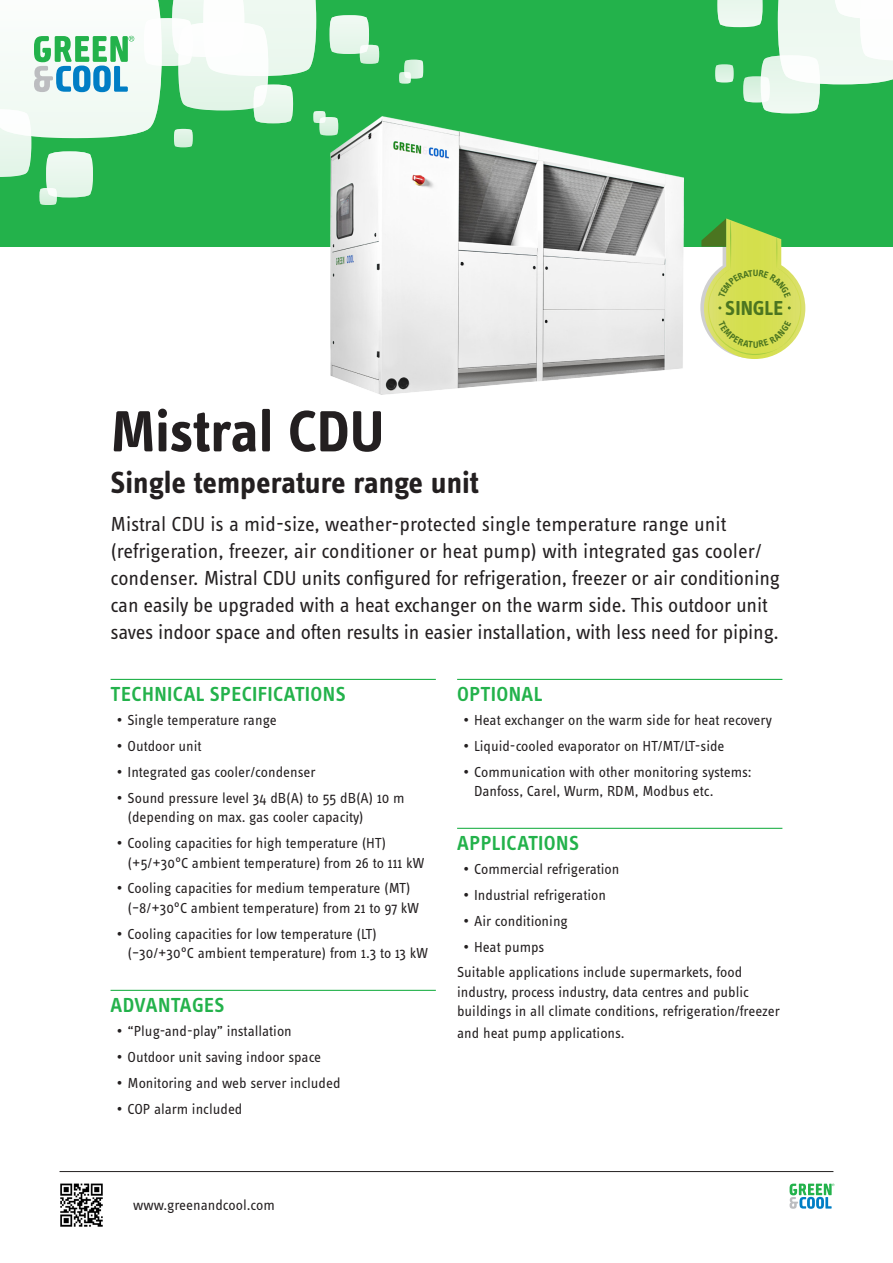
<style>
.page{position:relative;width:893px;height:1263px;background:#fff}
.page>*{position:absolute;margin:0;border:0;box-sizing:border-box;transform-origin:0 0}
.Rubrik{font:700 60px "Info OT Text";letter-spacing:-.01em;color:#231f20}
.Rubrik-2{font:700 31.5px "Info OT Text";color:#231f20}
.Ingress{font:21px/27px "Info OT Text";letter-spacing:-.01em;color:#231f20}
.Rubrik_2{font:600 21px "Info OT Text";letter-spacing:.02em;color:#23b24b}
.t1{font:700 20.85px "Info OT Text";color:#4b7520}
.Punktlista{font:15px/19.5px "Info OT Text";color:#231f20}
</style>
<div class="page">
<div style="left:0;top:0;width:893px;height:247px;background:#23b24b"></div>
<svg style="left:399px;top:60px;width:24px;height:24px"></svg>
<svg style="left:0;top:0;width:379px;height:205px"></svg>
<svg style="left:715px;top:0;width:178px;height:113px"></svg>
<svg style="left:790px;top:1183px;width:44px;height:26px"></svg>
<hr style="left:60px;top:1171px;width:773px;height:1px;background:#231f20">
<img style="left:60px;top:1183px;width:43px;height:44px">
<img style="left:330px;top:116px;width:353px;height:279px">
<hr style="left:111px;top:679px;width:325px;height:1px;background:#23b24b">
<hr style="left:111px;top:990px;width:325px;height:1px;background:#23b24b">
<hr style="left:457px;top:679px;width:325px;height:1px;background:#23b24b">
<hr style="left:457px;top:828px;width:325px;height:1px;background:#23b24b">
<svg style="left:700px;top:218px;width:105px;height:141px"></svg>
<p class="Rubrik" style="left:111px;top:394px;width:275px">Mistral CDU</p>
<p class="Rubrik-2" style="left:111px;top:463px;width:370px">Single temperature range unit</p>
<h3 class="t1" style="left:725px;top:296px;width:60px">SINGLE</h3>
<p class="Ingress" style="left:111px;top:510px;width:671px">Mistral CDU is a mid-size, weather-protected single temperature range unit (refrigeration, freezer, air conditioner or heat pump) with integrated gas cooler/ condenser. Mistral CDU units configured for refrigeration, freezer or air conditioning can easily be upgraded with a heat exchanger on the warm side. This outdoor unit saves indoor space and often results in easier installation, with less need for piping.</p>
<p class="Rubrik_2" style="left:111px;top:681px;width:237px">TECHNICAL SPECIFICATIONS</p>
<p class="Punktlista" style="left:117px;top:710px;width:161px">• Single temperature range</p>
<p class="Punktlista" style="left:117px;top:736px;width:86px">• Outdoor unit</p>
<p class="Punktlista" style="left:117px;top:762px;width:200px">• Integrated gas cooler/condenser</p>
<p class="Punktlista" style="left:128px;top:788px;width:279px;text-indent:-11px">• Sound pressure level 34 dB(A) to 55 dB(A) 10 m (depending on max. gas cooler capacity)</p>
<p class="Punktlista" style="left:128px;top:833px;width:298px;text-indent:-11px">• Cooling capacities for high temperature (HT) (+5/+30°C ambient temperature) from 26 to 111 kW</p>
<p class="Punktlista" style="left:128px;top:878px;width:293px;text-indent:-11px">• Cooling capacities for medium temperature (MT) (–8/+30°C ambient temperature) from 21 to 97 kW</p>
<p class="Punktlista" style="left:128px;top:924px;width:302px;text-indent:-11px">• Cooling capacities for low temperature (LT) (–30/+30°C ambient temperature) from 1.3 to 13 kW</p>
<p class="Rubrik_2" style="left:111px;top:992px;width:115px">ADVANTAGES</p>
<p class="Punktlista" style="left:117px;top:1021px;width:176px">• “Plug-and-play” installation</p>
<p class="Punktlista" style="left:117px;top:1047px;width:206px">• Outdoor unit saving indoor space</p>
<p class="Punktlista" style="left:117px;top:1073px;width:225px">• Monitoring and web server included</p>
<p class="Punktlista" style="left:117px;top:1098px;width:127px">• COP alarm included</p>
<p class="Rubrik_2" style="left:457px;top:681px;width:87px">OPTIONAL</p>
<p class="Punktlista" style="left:463px;top:710px;width:310px">• Heat exchanger on the warm side for heat recovery</p>
<p class="Punktlista" style="left:463px;top:736px;width:263px">• Liquid-cooled evaporator on HT/MT/LT-side</p>
<p class="Punktlista" style="left:474px;top:762px;width:279px;text-indent:-11px">• Communication with other monitoring systems:<br>Danfoss, Carel, Wurm, RDM, Modbus etc.</p>
<p class="Rubrik_2" style="left:457px;top:830px;width:123px">APPLICATIONS</p>
<p class="Punktlista" style="left:463px;top:859px;width:157px">• Commercial refrigeration</p>
<p class="Punktlista" style="left:463px;top:885px;width:144px">• Industrial refrigeration</p>
<p class="Punktlista" style="left:463px;top:911px;width:106px">• Air conditioning</p>
<p class="Punktlista" style="left:463px;top:936px;width:82px">• Heat pumps</p>
<p class="Punktlista" style="left:457px;top:962px;width:324px">Suitable applications include supermarkets, food industry, process industry, data centres and public buildings in all climate conditions, refrigeration/freezer</p>
<p class="Punktlista" style="left:457px;top:1023px;width:169px">and heat pump applications.</p>
<p class="Punktlista" style="left:133px;top:1195px;width:143px">www.greenandcool.com</p>
</div>
